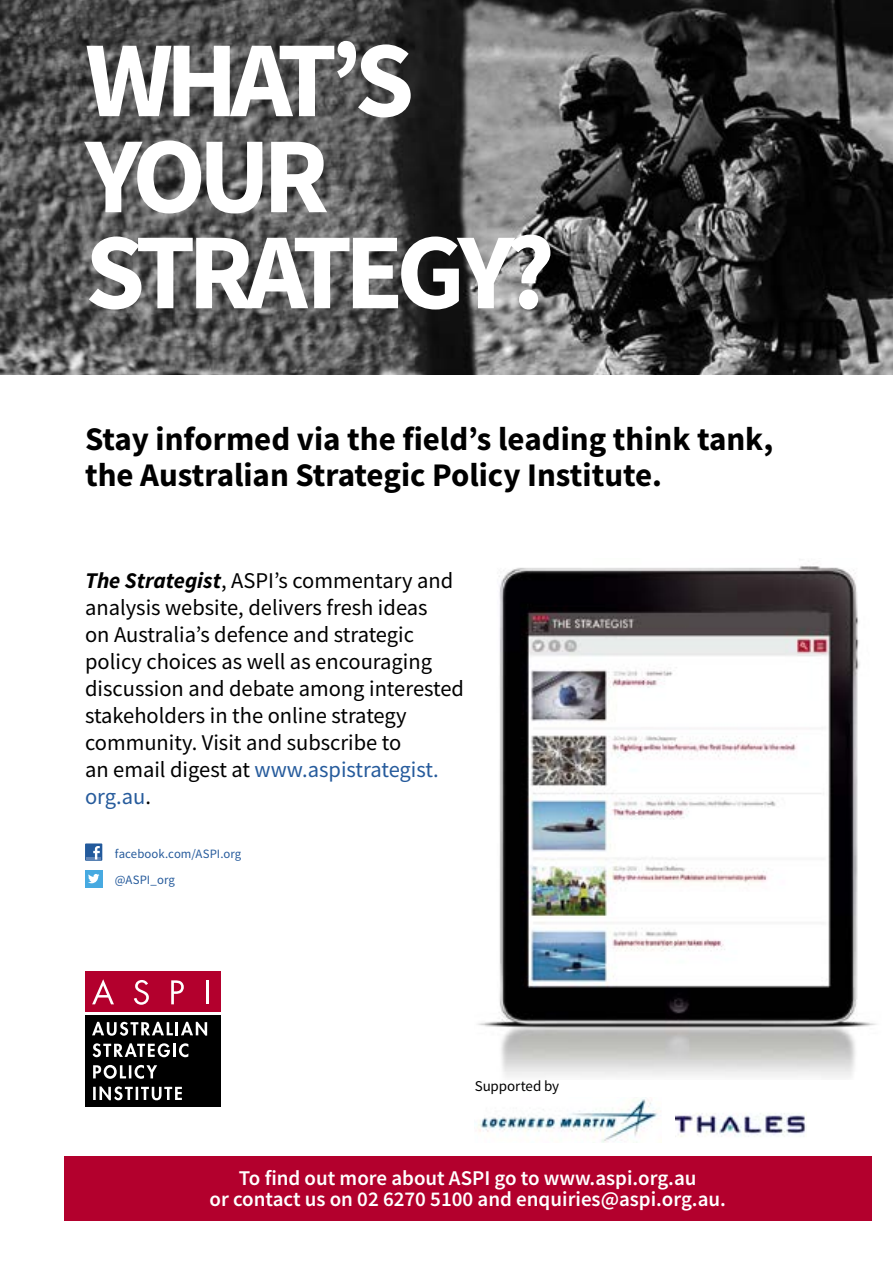
<style>
.page{position:relative;width:893px;height:1263px;background:#fff}
.page>*{position:absolute;margin:0;border:0;box-sizing:border-box;transform-origin:0 0}
.t1{font:700 108px/96px "Source Sans Pro";letter-spacing:-.09em;color:#fff}
.t2{font:700 33px/36px "Source Sans Pro";color:#000}
.t3{font:22.5px/27px "Source Sans Pro";color:#000}
.t4{font:600 21px/21px "Source Sans Pro";color:#fff;text-align:center}
.t5{font:15px "Source Sans Pro";letter-spacing:-.01em;color:#000}
.t6{font:12.75px/26.5px "Source Sans Pro";letter-spacing:.005em;color:#265b9c}
.s1{font-weight:700;font-style:italic}
.s2{color:#265b9c}
</style>
<div class="page">
<img style="left:0;top:0;width:893px;height:374px">
<div style="left:64px;top:1156px;width:808px;height:64px;background:#b3002d"></div>
<img style="left:478px;top:565px;width:399px;height:513px">
<svg style="left:85px;top:843px;width:17px;height:18px"></svg>
<svg style="left:86px;top:846px;width:15px;height:13px"></svg>
<div style="left:85px;top:870px;width:17px;height:17px;background:#47aae1"></div>
<svg style="left:88px;top:874px;width:11px;height:9px"></svg>
<div style="left:85px;top:1015px;width:135px;height:91px;background:#000"></div>
<div style="left:85px;top:971px;width:135px;height:41px;background:#b3002d"></div>
<svg style="left:92px;top:979px;width:22px;height:25px"></svg>
<svg style="left:134px;top:980px;width:15px;height:25px"></svg>
<svg style="left:171px;top:980px;width:13px;height:24px"></svg>
<hr style="left:206px;top:980px;width:2px;height:24px;background:#fff">
<svg style="left:93px;top:1086px;width:89px;height:14px"></svg>
<svg style="left:93px;top:1065px;width:64px;height:14px"></svg>
<svg style="left:92px;top:1022px;width:115px;height:14px"></svg>
<svg style="left:93px;top:1043px;width:95px;height:14px"></svg>
<img style="left:676px;top:1113px;width:130px;height:24px">
<img style="left:475px;top:1097px;width:186px;height:45px">
<h1 class="t1" style="left:85px;top:31px;width:471px">WHAT’S<br>YOUR<br>STRATEGY?</h1>
<h2 class="t2" style="left:85px;top:421px;width:690px">Stay informed via the field’s leading think tank, the Australian Strategic Policy Institute.</h2>
<p class="t3" style="left:85px;top:567px;width:381px"><span class="s1">The Strategist</span>, ASPI’s commentary and analysis website, delivers fresh ideas<br>on Australia’s defence and strategic policy choices as well as encouraging discussion and debate among interested stakeholders in the online strategy community. Visit and subscribe to<br>an email digest at <span class="s2">www.aspistrategist. org.au</span>.</p>
<p class="t6" style="left:115px;top:840px;width:128px">facebook.com/ASPI.org @ASPI_org</p>
<p class="t5" style="left:475px;top:1076px;width:86px">Supported by</p>
<p class="t4" style="left:210px;top:1167px;width:518px">To find out more about ASPI go to www.aspi.org.au<br>or contact us on 02 6270 5100 and enquiries@aspi.org.au.</p>
</div>
